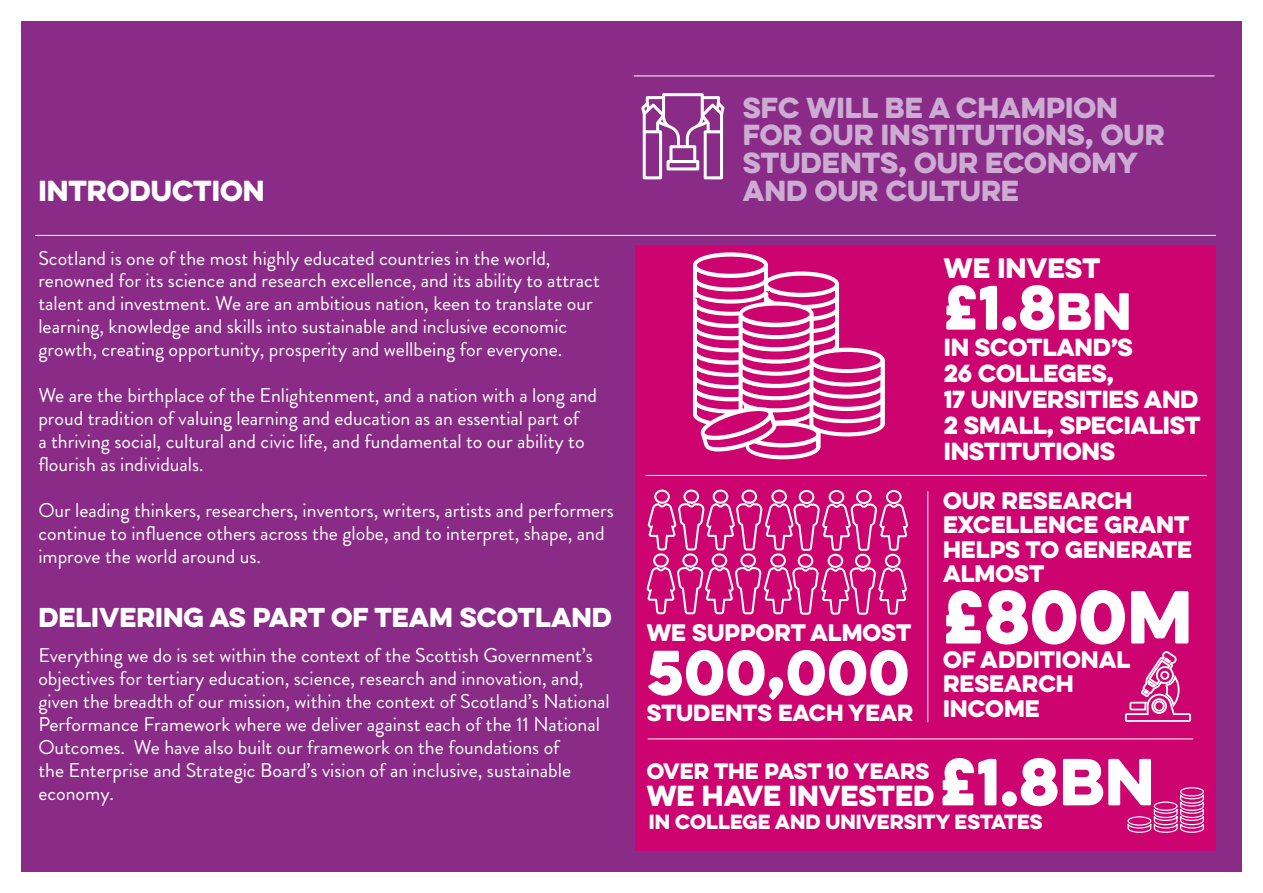
<style>
.page{position:relative;width:1263px;height:893px;background:#fff}
.page>*{position:absolute;margin:0;border:0;box-sizing:border-box;transform-origin:0 0}
.t1{font:67.35px "Eveleth Clean";color:#fff}
.t2{font:59.55px "Eveleth Clean";color:#fff}
.t3{font:56.55px "Eveleth Clean";letter-spacing:.01em;color:#fff}
.t4{font:56.1px "Eveleth Clean";color:#fff}
.t5{font:25.95px/27.6px "Eveleth Clean";color:#ccacd2}
.t6{font:25.95px "Eveleth Clean";color:#fff}
.t7{font:25.2px "Eveleth Clean";color:#fff}
.t8{font:24.45px "Eveleth Clean";color:#fff}
.t9{font:22.2px/26px "Eveleth Clean";letter-spacing:-.01em;color:#fff}
.t10{font:21.45px/24.5px "Eveleth Clean";color:#fff}
.t11{font:21px "Eveleth Clean";color:#fff}
.t12{font:19.95px/23px "Brandon Grotesque";color:#fff}
.t13{font:19.95px "Eveleth Clean";color:#fff}
.t14{font:18.3px "Eveleth Clean";color:#fff}
.s1{font-size:47.25px}
</style>
<div class="page">
<div style="left:21px;top:21px;width:1221px;height:851px;background:#8a2b87"></div>
<svg style="left:641px;top:93px;width:84px;height:86px"></svg>
<hr style="left:634px;top:76px;width:580px;height:1px;background:#fff">
<hr style="left:35px;top:235px;width:1181px;height:1px;background:#fff">
<div style="left:635px;top:245px;width:581px;height:605px;background:#cd0370"></div>
<hr style="left:646px;top:475px;width:561px;height:1px;background:#fff">
<hr style="left:927px;top:491px;width:1px;height:231px;background:#fff">
<svg style="left:693px;top:252px;width:192px;height:208px"></svg>
<div style="left:654px;top:490px;width:16px;height:14px;border:2px solid #fff;border-radius:50%"></div>
<div style="left:713px;top:490px;width:15px;height:14px;border:2px solid #fff;border-radius:50%"></div>
<div style="left:683px;top:490px;width:16px;height:14px;border:2px solid #fff;border-radius:50%"></div>
<div style="left:741px;top:490px;width:16px;height:14px;border:2px solid #fff;border-radius:50%"></div>
<div style="left:771px;top:490px;width:16px;height:14px;border:2px solid #fff;border-radius:50%"></div>
<div style="left:799px;top:490px;width:15px;height:14px;border:2px solid #fff;border-radius:50%"></div>
<div style="left:829px;top:490px;width:15px;height:14px;border:2px solid #fff;border-radius:50%"></div>
<div style="left:856px;top:490px;width:16px;height:14px;border:2px solid #fff;border-radius:50%"></div>
<div style="left:886px;top:490px;width:16px;height:14px;border:2px solid #fff;border-radius:50%"></div>
<svg style="left:647px;top:496px;width:261px;height:55px"></svg>
<div style="left:653px;top:553px;width:16px;height:15px;border:2px solid #fff;border-radius:50%"></div>
<div style="left:712px;top:553px;width:15px;height:15px;border:2px solid #fff;border-radius:50%"></div>
<div style="left:682px;top:553px;width:16px;height:15px;border:2px solid #fff;border-radius:50%"></div>
<div style="left:740px;top:553px;width:16px;height:15px;border:2px solid #fff;border-radius:50%"></div>
<div style="left:770px;top:553px;width:16px;height:15px;border:2px solid #fff;border-radius:50%"></div>
<div style="left:798px;top:554px;width:15px;height:14px;border:2px solid #fff;border-radius:50%"></div>
<div style="left:828px;top:554px;width:15px;height:14px;border:2px solid #fff;border-radius:50%"></div>
<div style="left:855px;top:554px;width:15px;height:14px;border:2px solid #fff;border-radius:50%"></div>
<div style="left:885px;top:554px;width:15px;height:14px;border:2px solid #fff;border-radius:50%"></div>
<svg style="left:646px;top:559px;width:261px;height:56px"></svg>
<hr style="left:648px;top:738px;width:545px;height:1px;background:#fff">
<svg style="left:1124px;top:651px;width:68px;height:71px"></svg>
<div style="left:1160px;top:671px;width:9px;height:9px;border:2px solid #fff;border-radius:50%"></div>
<div style="left:1180px;top:787px;width:24px;height:9px;border:1px solid #fff;border-radius:50%"></div>
<svg style="left:1127px;top:793px;width:77px;height:40px"></svg>
<h3 class="t6" style="left:38px;top:171px;width:228px">INTRODUCTION</h3>
<p class="t12" style="left:38px;top:247px;width:563px">Scotland is one of the most highly educated countries in the world, renowned for its science and research excellence, and its ability to attract talent and investment. We are an ambitious nation, keen to translate our learning, knowledge and skills into sustainable and inclusive economic growth, creating opportunity, prosperity and wellbeing for everyone.</p>
<p class="t12" style="left:38px;top:384px;width:560px">We are the birthplace of the Enlightenment, and a nation with a long and proud tradition of valuing learning and education as an essential part of<br>a thriving social, cultural and civic life, and fundamental to our ability to flourish as individuals.</p>
<p class="t12" style="left:38px;top:499px;width:577px">Our leading thinkers, researchers, inventors, writers, artists and performers continue to influence others across the globe, and to interpret, shape, and improve the world around us.</p>
<p class="t8" style="left:38px;top:599px;width:575px">DELIVERING AS PART OF TEAM SCOTLAND</p>
<p class="t12" style="left:38px;top:644px;width:573px">Everything we do is set within the context of the Scottish Government’s objectives for tertiary education, science, research and innovation, and, given the breadth of our mission, within the context of Scotland’s National Performance Framework where we deliver against each of the 11 National Outcomes. We have also built our framework on the foundations of<br>the Enterprise and Strategic Board’s vision of an inclusive, sustainable economy.</p>
<h3 class="t5" style="left:743px;top:93px;width:423px">SFC WILL BE A CHAMPION<br>FOR OUR INSTITUTIONS, OUR<br>STUDENTS, OUR ECONOMY<br>AND OUR CULTURE</h3>
<p class="t10" style="left:647px;top:620px;width:266px">WE SUPPORT ALMOST</p>
<h3 class="t3" style="left:647px;top:629px;width:264px">500,000</h3>
<p class="t11" style="left:647px;top:696px;width:268px">STUDENTS EACH YEAR</p>
<p class="t7" style="left:944px;top:249px;width:158px">WE INVEST</p>
<h3 class="t4" style="left:944px;top:264px;width:189px">£1.8<span class="s1">BN</span></h3>
<p class="t9" style="left:944px;top:333px;width:258px">IN SCOTLAND’S<br>26 COLLEGES,<br>17 UNIVERSITIES AND<br>2 SMALL, SPECIALIST<br>INSTITUTIONS</p>
<p class="t10" style="left:943px;top:488px;width:251px">OUR RESEARCH<br>EXCELLENCE GRANT<br>HELPS TO GENERATE<br>ALMOST</p>
<h1 class="t1" style="left:943px;top:565px;width:251px">£800M</h1>
<p class="t10" style="left:943px;top:647px;width:189px">OF ADDITIONAL<br>RESEARCH<br>INCOME</p>
<p class="t13" style="left:647px;top:755px;width:284px">OVER THE PAST 10 YEARS</p>
<h3 class="t6" style="left:647px;top:776px;width:289px">WE HAVE INVESTED</h3>
<h2 class="t2" style="left:940px;top:736px;width:216px">£1.8BN</h2>
<p class="t14" style="left:649px;top:808px;width:395px">IN COLLEGE AND UNIVERSITY ESTATES</p>
</div>
